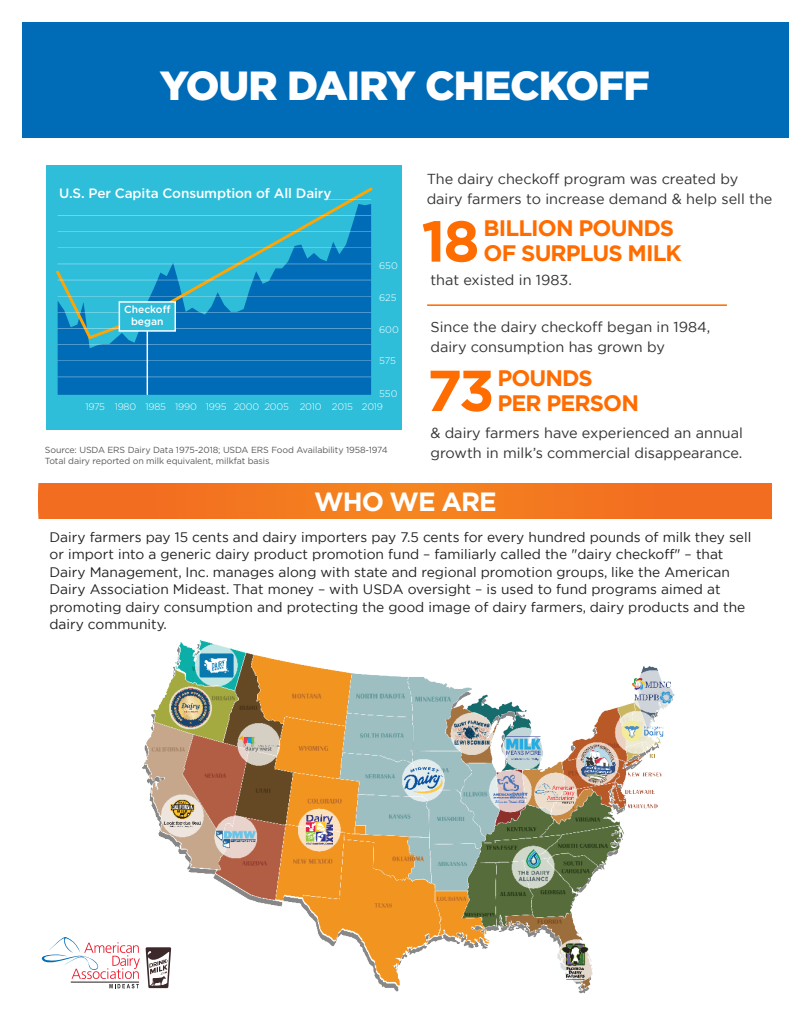
<style>
.page{position:relative;width:810px;height:1035px;background:#fff}
.page>*{position:absolute;margin:0;border:0;box-sizing:border-box;transform-origin:0 0}
.t1{font:700 57.62px "Gotham";color:#ff6c00}
.t2{font:900 40.62px "Gotham";letter-spacing:-.025em;color:#fff}
.t3{font:700 26.25px "Gotham";letter-spacing:-.04em;color:#fff}
.t4{font:700 22.38px/25px "Gotham";letter-spacing:-.04em;color:#ff6c00}
.t5{font:14.5px/19.8px "Gotham";color:#333232}
.t6{font:13.75px/17.5px "Gotham";color:#221f1f}
.t7{font:500 13.62px "Gotham";letter-spacing:-.01em;color:#fff}
.t8{font:500 10.38px/11.8px "Gotham";color:#fff;text-align:center}
.t9{font:300 9.62px "Gotham";letter-spacing:-.02em;color:#fff}
.t10{font:8.88px/10.6px "Gotham";letter-spacing:-.01em;color:#59595c}
</style>
<div class="page">
<img style="left:115px;top:640px;width:560px;height:354px">
<div style="left:478px;top:600px;width:233px;height:44px;background:#fff"></div>
<div style="left:23px;top:22px;width:766px;height:116px;background:#006bb6"></div>
<svg style="left:41px;top:937px;width:99px;height:51px"></svg>
<svg style="left:146px;top:947px;width:25px;height:41px"></svg>
<div style="left:46px;top:165px;width:356px;height:264px;background:#2ebeda"></div>
<div style="left:58px;top:341px;width:313px;height:54px;background:#006bb6"></div>
<svg style="left:56px;top:187px;width:317px;height:154px"></svg>
<hr style="left:147px;top:305px;width:1px;height:89px;background:#fff">
<hr style="left:58px;top:328px;width:313px;height:1px;background:#fff">
<hr style="left:58px;top:296px;width:313px;height:1px;background:#fff">
<hr style="left:58px;top:264px;width:313px;height:1px;background:#fff">
<hr style="left:58px;top:231px;width:313px;height:1px;background:#fff">
<hr style="left:58px;top:215px;width:313px;height:1px;background:#fff">
<hr style="left:58px;top:248px;width:313px;height:1px;background:#fff">
<hr style="left:58px;top:280px;width:313px;height:1px;background:#fff">
<hr style="left:58px;top:312px;width:313px;height:1px;background:#fff">
<hr style="left:58px;top:344px;width:313px;height:1px;background:#fff">
<hr style="left:58px;top:361px;width:313px;height:1px;background:#fff">
<hr style="left:58px;top:377px;width:313px;height:1px;background:#fff">
<hr style="left:326px;top:199px;width:45px;height:1px;background:#fff">
<div style="left:119px;top:301px;width:57px;height:31px;background:#2ebeda;border:1px solid #fff"></div>
<img style="left:38px;top:484px;width:734px;height:34px">
<hr style="left:427px;top:305px;width:300px;height:1px;background:#ff6c00">
<h2 class="t2" style="left:160px;top:67px;width:492px">YOUR DAIRY CHECKOFF</h2>
<p class="t7" style="left:59px;top:188px;width:274px">U.S. Per Capita Consumption of All Dairy</p>
<p class="t8" style="left:124px;top:304px;width:48px">Checkoff began</p>
<p class="t9" style="left:379px;top:261px;width:20px">650</p>
<p class="t9" style="left:379px;top:293px;width:19px">625</p>
<p class="t9" style="left:379px;top:325px;width:21px">600</p>
<p class="t9" style="left:379px;top:357px;width:18px">575</p>
<p class="t9" style="left:379px;top:389px;width:20px">550</p>
<p class="t9" style="left:85px;top:402px;width:299px">1975 1980 1985 1990 1995 2000 2005 2010 2015 2019</p>
<p class="t10" style="left:45px;top:445px;width:344px">Source: USDA ERS Dairy Data 1975-2018; USDA ERS Food Availability 1958-1974<br>Total dairy reported on milk equivalent, milkfat basis</p>
<p class="t5" style="left:427px;top:169px;width:347px">The dairy checkoff program was created by dairy farmers to increase demand &amp; help sell the</p>
<h1 class="t1" style="left:421px;top:216px;width:60px">18</h1>
<h3 class="t4" style="left:484px;top:217px;width:200px">BILLION POUNDS<br>OF SURPLUS MILK</h3>
<p class="t5" style="left:430px;top:270px;width:143px">that existed in 1983.</p>
<p class="t5" style="left:430px;top:317px;width:282px">Since the dairy checkoff began in 1984, dairy consumption has grown by</p>
<h3 class="t4" style="left:497px;top:367px;width:97px">POUNDS</h3>
<h1 class="t1" style="left:427px;top:365px;width:69px">73</h1>
<h3 class="t4" style="left:497px;top:392px;width:143px">PER PERSON</h3>
<p class="t5" style="left:430px;top:424px;width:314px">&amp; dairy farmers have experienced an annual growth in milk’s commercial disappearance.</p>
<h3 class="t3" style="left:314px;top:490px;width:184px">WHO WE ARE</h3>
<p class="t6" style="left:50px;top:529px;width:703px">Dairy farmers pay 15 cents and dairy importers pay 7.5 cents for every hundred pounds of milk they sell or import into a generic dairy product promotion fund – familiarly called the "dairy checkoff" – that Dairy Management, Inc. manages along with state and regional promotion groups, like the American Dairy Association Mideast. That money – with USDA oversight – is used to fund programs aimed at promoting dairy consumption and protecting the good image of dairy farmers, dairy products and the dairy community.</p>
</div>
